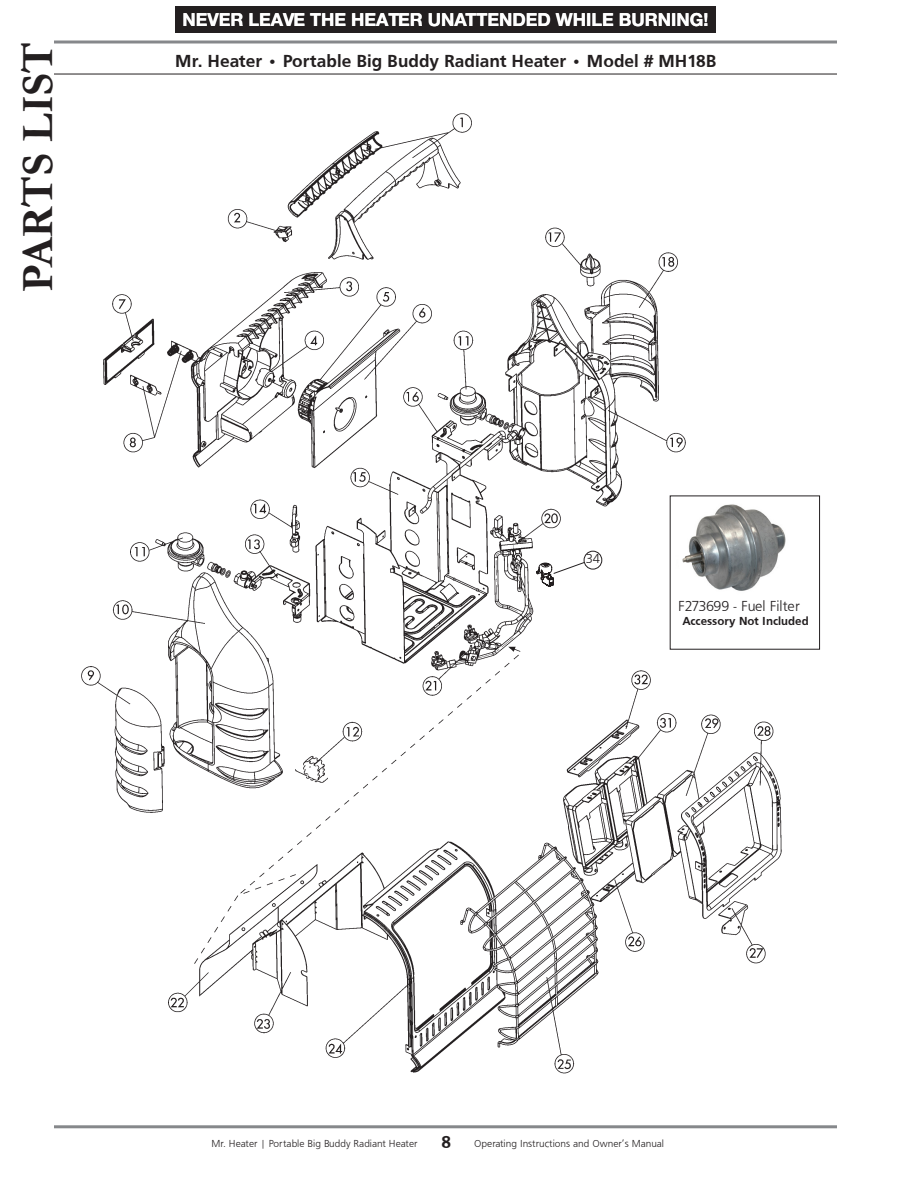
<style>
.page{position:relative;width:918px;height:1188px;background:#fff}
.page>*{position:absolute;margin:0;border:0;box-sizing:border-box;transform-origin:0 0}
.Vertical_Section_Hea{font:700 45px "Garamond";color:#231f20}
.Parts_List_Heading{font:700 18px "Frugal Sans";color:#231f20}
.t1{font:700 18px "Helvetica Neue LT Std";color:#fff}
.Part_Table_Descripti{font:300 15px "Frugal Sans";color:#231f20}
.t2{font:300 13.5px "Frugal Sans";color:#231f20}
.Parts_Table_Header_T{font:700 12px "Frugal Sans";color:#231f20}
.t3{font:300 10.5px "Frugal Sans";color:#231f20}
.s1{color:#231f20}
</style>
<div class="page">
<div style="left:175px;top:6px;width:541px;height:27px;background:#231f20"></div>
<svg style="left:54px;top:40px;width:783px;height:4px;background:#a4a5a7"></svg>
<hr style="left:54px;top:1125px;width:783px;height:3px;background:#86888b">
<hr style="left:54px;top:74px;width:783px;height:1px;background:#231f20">
<img style="left:81px;top:113px;width:739px;height:961px">
<div style="left:584px;top:551px;width:18px;height:18px;border:1px solid #231f20;border-radius:50%"></div>
<svg style="left:536px;top:561px;width:49px;height:87px"></svg>
<p class="Vertical_Section_Hea" style="left:7px;top:292px;width:251px;rotate:-90deg">PARTS LIST</p>
<h2 class="t1" style="left:182px;top:9px;width:528px">NEVER LE<span class="s1">AV</span>E THE HE<span class="s1">ATER UNA</span>TTENDED WHILE BURNING!</h2>
<p class="Parts_List_Heading" style="left:175px;top:50px;width:543px">Mr. Heater • Portable Big Buddy Radiant Heater • Model # MH18B</p>
<p class="t2" style="left:586px;top:551px;width:16px">34</p>
<p class="Part_Table_Descripti" style="left:678px;top:598px;width:123px">F273699 - Fuel Filter</p>
<p class="Parts_Table_Header_T" style="left:682px;top:615px;width:128px">Accessory Not Included</p>
<p class="t3" style="left:211px;top:1137px;width:208px">Mr. Heater | Portable Big Buddy Radiant Heater</p>
<h2 class="Parts_List_Heading" style="left:442px;top:1132px;width:11px">8</h2>
<p class="t3" style="left:474px;top:1137px;width:191px">Operating Instructions and Owner’s Manual</p>
</div>
